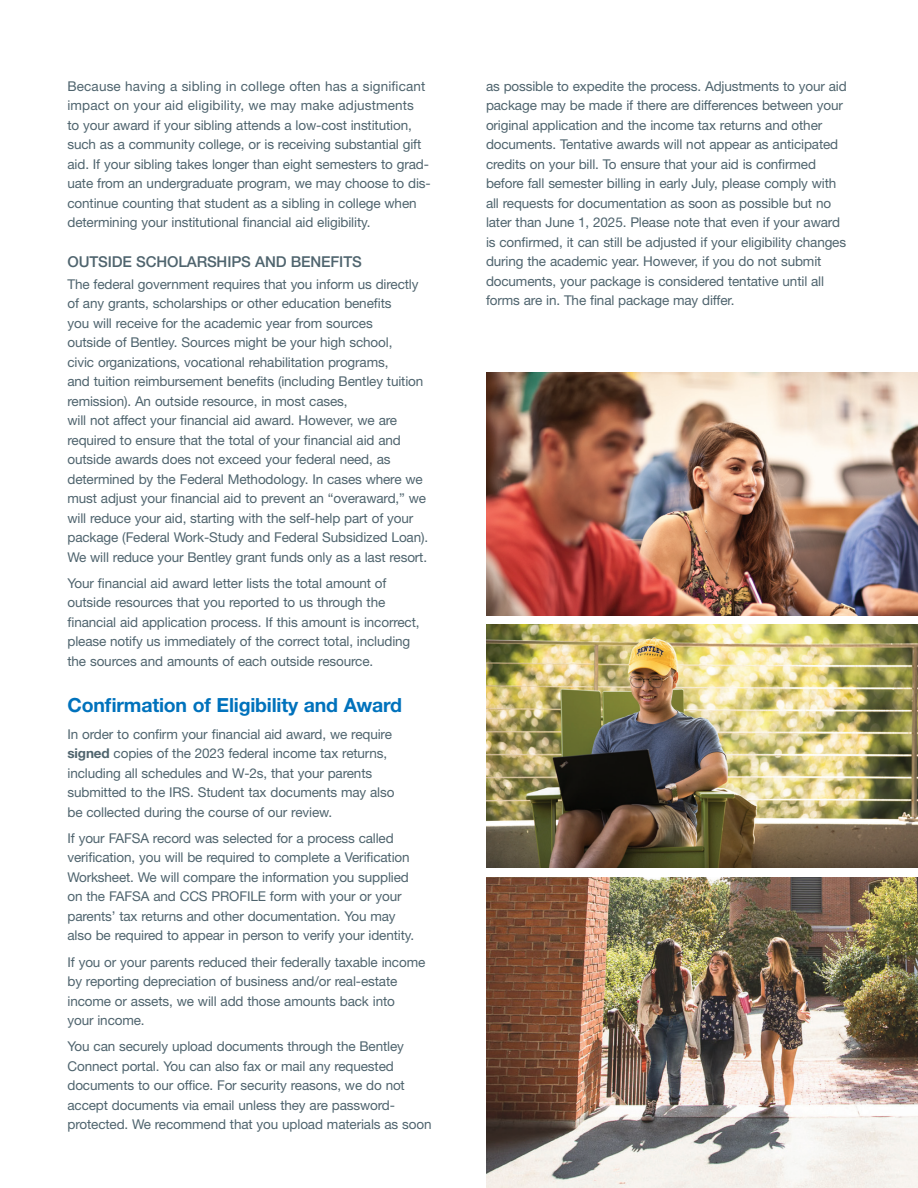
<style>
.page{position:relative;width:918px;height:1188px;background:#fff}
.page>*{position:absolute;margin:0;border:0;box-sizing:border-box;transform-origin:0 0}
.SubHead_Blue_Helv_Neue_Bold_13_13{font:700 19.5px "Helvetica Neue LT Std";letter-spacing:-.01em;color:#0072bc}
.SubHead_Helv_Neue_med_Gray_10_13_Caps{font:500 15px "Helvetica Neue LT Std";letter-spacing:-.01em;color:#4f646e}
.Body_Helv_Neue_roman_9_13{font:13.5px/19.5px "Helvetica Neue LT Std";letter-spacing:-.01em;color:#4f646e}
.s1{font-weight:700}
</style>
<div class="page">
<img style="left:486px;top:878px;width:432px;height:310px">
<img style="left:486px;top:625px;width:432px;height:243px">
<img style="left:486px;top:372px;width:432px;height:243px">
<p class="Body_Helv_Neue_roman_9_13" style="left:68px;top:76px;width:365px">Because having a sibling in college often has a significant impact on your aid eligibility, we may make adjustments<br>to your award if your sibling attends a low-cost institution, such as a community college, or is receiving substantial gift aid. If your sibling takes longer than eight semesters to grad&shy;uate from an undergraduate program, we may choose to dis&shy;continue counting that student as a sibling in college when determining your institutional financial aid eligibility.</p>
<p class="SubHead_Helv_Neue_med_Gray_10_13_Caps" style="left:68px;top:253px;width:296px">OUTSIDE SCHOLARSHIPS AND BENEFITS</p>
<p class="Body_Helv_Neue_roman_9_13" style="left:68px;top:274px;width:362px">The federal government requires that you inform us directly of any grants, scholarships or other education benefits<br>you will receive for the academic year from sources<br>outside of Bentley. Sources might be your high school,<br>civic organizations, vocational rehabilitation programs,<br>and tuition reimbursement benefits (including Bentley tuition remission). An outside resource, in most cases,<br>will not affect your financial aid award. However, we are required to ensure that the total of your financial aid and outside awards does not exceed your federal need, as determined by the Federal Methodology. In cases where we must adjust your financial aid to prevent an “overaward,” we will reduce your aid, starting with the self-help part of your package (Federal Work-Study and Federal Subsidized Loan).<br>We will reduce your Bentley grant funds only as a last resort.</p>
<p class="Body_Helv_Neue_roman_9_13" style="left:68px;top:573px;width:354px">Your financial aid award letter lists the total amount of outside resources that you reported to us through the financial aid application process. If this amount is incorrect, please notify us immediately of the correct total, including the sources and amounts of each outside resource.</p>
<p class="SubHead_Blue_Helv_Neue_Bold_13_13" style="left:68px;top:693px;width:336px">Confirmation of Eligibility and Award</p>
<p class="Body_Helv_Neue_roman_9_13" style="left:68px;top:724px;width:329px">In order to confirm your financial aid award, we require <span class="s1">signed</span> copies of the 2023 federal income tax returns, including all schedules and W-2s, that your parents submitted to the IRS. Student tax documents may also be collected during the course of our review.</p>
<p class="Body_Helv_Neue_roman_9_13" style="left:68px;top:828px;width:348px">If your FAFSA record was selected for a process called verification, you will be required to complete a Verification Worksheet. We will compare the information you supplied on the FAFSA and CCS PROFILE form with your or your parents’ tax returns and other documentation. You may also be required to appear in person to verify your identity.</p>
<p class="Body_Helv_Neue_roman_9_13" style="left:68px;top:952px;width:359px">If you or your parents reduced their federally taxable income by reporting depreciation of business and/or real-estate income or assets, we will add those amounts back into<br>your income.</p>
<p class="Body_Helv_Neue_roman_9_13" style="left:68px;top:1037px;width:366px">You can securely upload documents through the Bentley Connect portal. You can also fax or mail any requested documents to our office. For security reasons, we do not accept documents via email unless they are password&shy;protected. We recommend that you upload materials as soon</p>
<p class="Body_Helv_Neue_roman_9_13" style="left:486px;top:76px;width:362px">as possible to expedite the process. Adjustments to your aid package may be made if there are differences between your original application and the income tax returns and other documents. Tentative awards will not appear as anticipated credits on your bill. To ensure that your aid is confirmed before fall semester billing in early July, please comply with all requests for documentation as soon as possible but no later than June 1, 2025. Please note that even if your award is confirmed, it can still be adjusted if your eligibility changes during the academic year. However, if you do not submit documents, your package is considered tentative until all forms are in. The final package may differ.</p>
</div>
